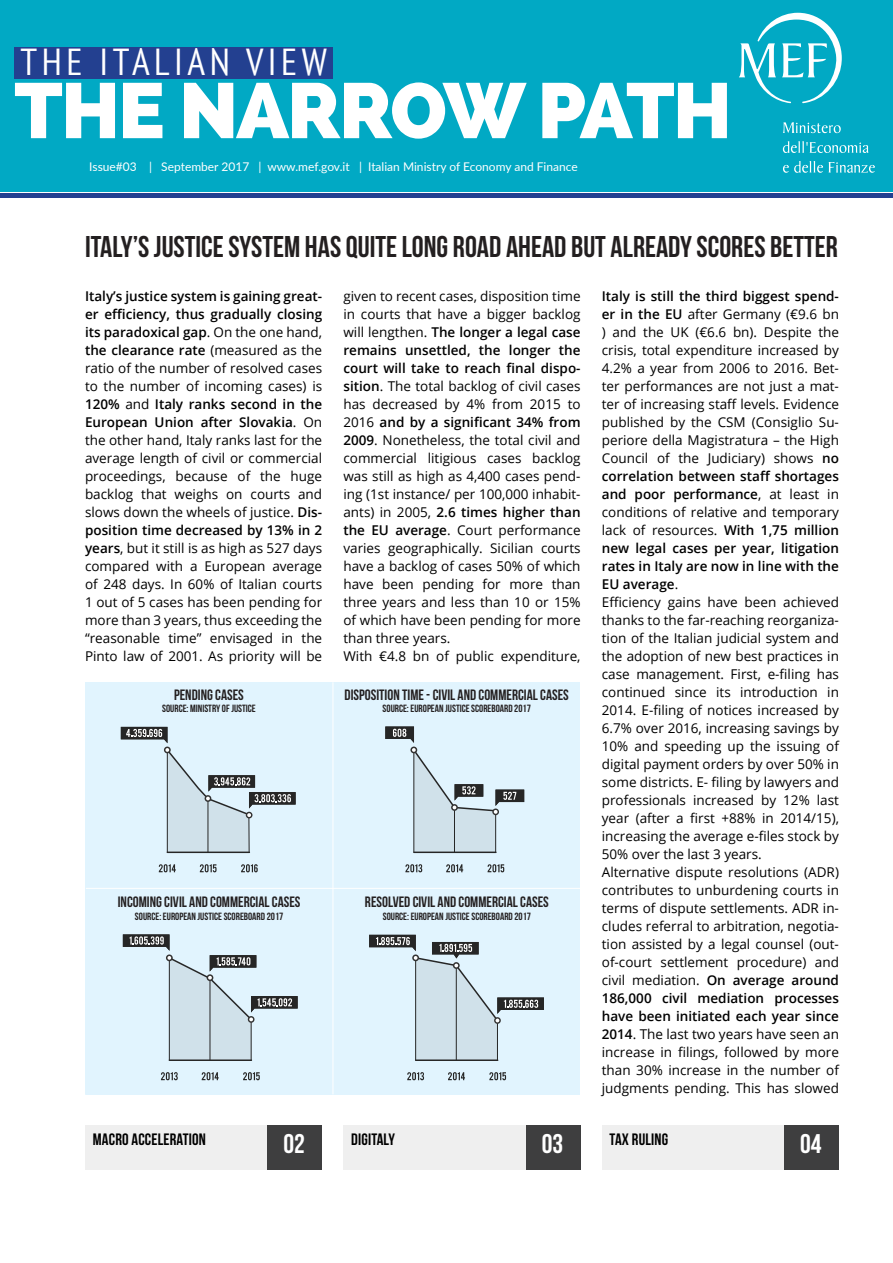
<style>
.page{position:relative;width:893px;height:1263px;background:#fff}
.page>*{position:absolute;margin:0;border:0;box-sizing:border-box;transform-origin:0 0}
.t1{font:800 78px "Raleway";letter-spacing:-.02em;color:#fff}
.t2{font:condensed 37.5px "PT Sans";letter-spacing:.12em;color:#fff}
.t3{font:30px "Bebas Neue";color:#231f20}
.t4{font:27px "Bebas Neue";color:#fff}
.t5{font:16.5px "Bebas Neue";letter-spacing:.01em;color:#000}
.t6{font:15px "Bebas Neue";color:#231f20}
.t7{font:13.5px/18px "Open Sans";color:#000}
.t8{font:12px "Lato";color:#fff}
.t9{font:10.5px "Bebas Neue";color:#231f20}
.s1{font-weight:600}
</style>
<div class="page">
<div style="left:0;top:0;width:893px;height:191px;background:#01a9c4"></div>
<svg style="left:783px;top:122px;width:58px;height:11px"></svg>
<svg style="left:783px;top:141px;width:85px;height:12px"></svg>
<svg style="left:783px;top:161px;width:92px;height:12px"></svg>
<svg style="left:739px;top:13px;width:103px;height:90px"></svg>
<div style="left:15px;top:47px;width:318px;height:32px;background:#234090"></div>
<div style="left:602px;top:1125px;width:182px;height:44px;background:#e9e9e9"></div>
<div style="left:784px;top:1125px;width:55px;height:44px;background:#3e3e3f"></div>
<div style="left:343px;top:1125px;width:183px;height:44px;background:#e9e9e9"></div>
<div style="left:526px;top:1125px;width:55px;height:44px;background:#3e3e3f"></div>
<div style="left:85px;top:1125px;width:182px;height:44px;background:#e9e9e9"></div>
<div style="left:267px;top:1125px;width:55px;height:44px;background:#3e3e3f"></div>
<div style="left:0;top:193px;width:893px;height:5px;background:#234090"></div>
<div style="left:86px;top:682px;width:494px;height:412px;background:#e1f4fe"></div>
<hr style="left:333px;top:682px;width:1px;height:412px;background:#fff">
<hr style="left:86px;top:888px;width:494px;height:1px;background:#fff">
<svg style="left:159px;top:864px;width:17px;height:8px"></svg>
<svg style="left:200px;top:864px;width:17px;height:8px"></svg>
<svg style="left:241px;top:864px;width:17px;height:8px"></svg>
<hr style="left:167px;top:851px;width:82px;height:2px;background:#262626">
<svg style="left:121px;top:727px;width:175px;height:125px"></svg>
<svg style="left:405px;top:864px;width:17px;height:8px"></svg>
<svg style="left:446px;top:864px;width:17px;height:8px"></svg>
<svg style="left:488px;top:864px;width:16px;height:8px"></svg>
<hr style="left:414px;top:851px;width:82px;height:2px;background:#262626">
<svg style="left:385px;top:726px;width:139px;height:126px"></svg>
<svg style="left:161px;top:1072px;width:17px;height:8px"></svg>
<svg style="left:202px;top:1072px;width:17px;height:8px"></svg>
<svg style="left:243px;top:1072px;width:17px;height:8px"></svg>
<hr style="left:169px;top:1059px;width:82px;height:2px;background:#262626">
<svg style="left:123px;top:934px;width:175px;height:126px"></svg>
<svg style="left:407px;top:1072px;width:17px;height:8px"></svg>
<svg style="left:448px;top:1072px;width:17px;height:8px"></svg>
<svg style="left:489px;top:1072px;width:17px;height:8px"></svg>
<hr style="left:416px;top:1059px;width:82px;height:2px;background:#262626">
<svg style="left:369px;top:935px;width:175px;height:125px"></svg>
<h2 class="t2" style="left:21px;top:42px;width:308px">THE ITALIAN VIEW</h2>
<h1 class="t1" style="left:14px;top:65px;width:719px">THE NARROW PATH</h1>
<p class="t8" style="left:89px;top:159px;width:490px">Issue#03 | September 2017 | www.mef.gov.it | Italian Ministry of Economy and Finance</p>
<h3 class="t3" style="left:85px;top:231px;width:754px">ITALY’S JUSTICE SYSTEM HAS QUITE LONG ROAD AHEAD BUT ALREADY SCORES BETTER</h3>
<p class="t7" style="left:85px;top:286px;width:239px;text-align:justify"><span class="s1">Italy’s justice system is gaining great&shy;er efficiency, thus gradually closing its paradoxical gap</span>. On the one hand, <span class="s1">the clearance rate</span> (measured as the ratio of the number of resolved cases to the number of incoming cases) is <span class="s1">120%</span> and <span class="s1">Italy ranks second in the European Union after Slovakia</span>. On the other hand, Italy ranks last for the average length of civil or commercial proceedings, because of the huge backlog that weighs on courts and slows down the wheels of justice. <span class="s1">Dis&shy;position time decreased by 13% in 2 years</span>, but it still is as high as 527 days compared with a European average of 248 days. In 60% of Italian courts 1 out of 5 cases has been pending for more than 3 years, thus exceeding the “reasonable time” envisaged in the Pinto law of 2001. As priority will be</p>
<p class="t7" style="left:343px;top:286px;width:239px">given to recent cases, disposition time in courts that have a bigger backlog will lengthen. <span class="s1">The longer a legal case remains unsettled, the longer the court will take to reach final dispo&shy;sition</span>. The total backlog of civil cases has decreased by 4% from 2015 to 2016 <span class="s1">and by a significant 34% from 2009</span>. Nonetheless, the total civil and commercial litigious cases backlog was still as high as 4,400 cases pend&shy;ing (1st instance/ per 100,000 inhabit&shy;ants) in 2005, <span class="s1">2.6 times higher than the EU average</span>. Court performance varies geographically. Sicilian courts have a backlog of cases 50% of which have been pending for more than three years and less than 10 or 15% of which have been pending for more than three years.<br>With €4.8 bn of public expenditure,</p>
<p class="t6" style="left:174px;top:686px;width:71px">PENDING CASES</p>
<p class="t9" style="left:162px;top:703px;width:95px">SOURCE: MINISTRY OF JUSTICE</p>
<p class="t6" style="left:345px;top:686px;width:226px">DISPOSITION TIME - CIVIL AND COMMERCIAL CASES</p>
<p class="t9" style="left:383px;top:703px;width:150px">SOURCE: EUROPEAN JUSTICE SCOREBOARD 2017</p>
<p class="t6" style="left:118px;top:894px;width:184px">INCOMING CIVIL AND COMMERCIAL CASES</p>
<p class="t9" style="left:135px;top:910px;width:150px">SOURCE: EUROPEAN JUSTICE SCOREBOARD 2017</p>
<p class="t6" style="left:365px;top:894px;width:185px">RESOLVED CIVIL AND COMMERCIAL CASES</p>
<p class="t9" style="left:383px;top:910px;width:150px">SOURCE: EUROPEAN JUSTICE SCOREBOARD 2017</p>
<p class="t5" style="left:93px;top:1130px;width:115px">MACRO ACCELERATION</p>
<h3 class="t4" style="left:283px;top:1129px;width:23px">02</h3>
<p class="t5" style="left:351px;top:1130px;width:45px">DIGITALY</p>
<h3 class="t4" style="left:542px;top:1129px;width:23px">03</h3>
<p class="t7" style="left:602px;top:286px;width:239px"><span class="s1">Italy is still the third biggest spend&shy;er in the EU</span> after Germany (€9.6 bn ) and the UK (€6.6 bn). Despite the crisis, total expenditure increased by 4.2% a year from 2006 to 2016. Bet&shy;ter performances are not just a mat&shy;ter of increasing staff levels. Evidence published by the CSM (Consiglio Su&shy;periore della Magistratura – the High Council of the Judiciary) shows <span class="s1">no correlation between staff shortages and poor performance</span>, at least in conditions of relative and temporary lack of resources. <span class="s1">With 1,75 million new legal cases per year, litigation rates in Italy are now in line with the EU average</span>.<br>Efficiency gains have been achieved thanks to the far-reaching reorganiza&shy;tion of the Italian judicial system and the adoption of new best practices in case management. First, e-filing has continued since its introduction in 2014. E-filing of notices increased by 6.7% over 2016, increasing savings by 10% and speeding up the issuing of digital payment orders by over 50% in some districts. E- filing by lawyers and professionals increased by 12% last year (after a first +88% in 2014/15), increasing the average e-files stock by 50% over the last 3 years.<br>Alternative dispute resolutions (ADR) contributes to unburdening courts in terms of dispute settlements. ADR in&shy;cludes referral to arbitration, negotia&shy;tion assisted by a legal counsel (out&shy;of-court settlement procedure) and civil mediation. <span class="s1">On average around 186,000 civil mediation processes have been initiated each year since 2014</span>. The last two years have seen an increase in filings, followed by more than 30% increase in the number of judgments pending. This has slowed</p>
<p class="t5" style="left:610px;top:1130px;width:60px">TAX RULING</p>
<h3 class="t4" style="left:800px;top:1129px;width:23px">04</h3>
</div>
